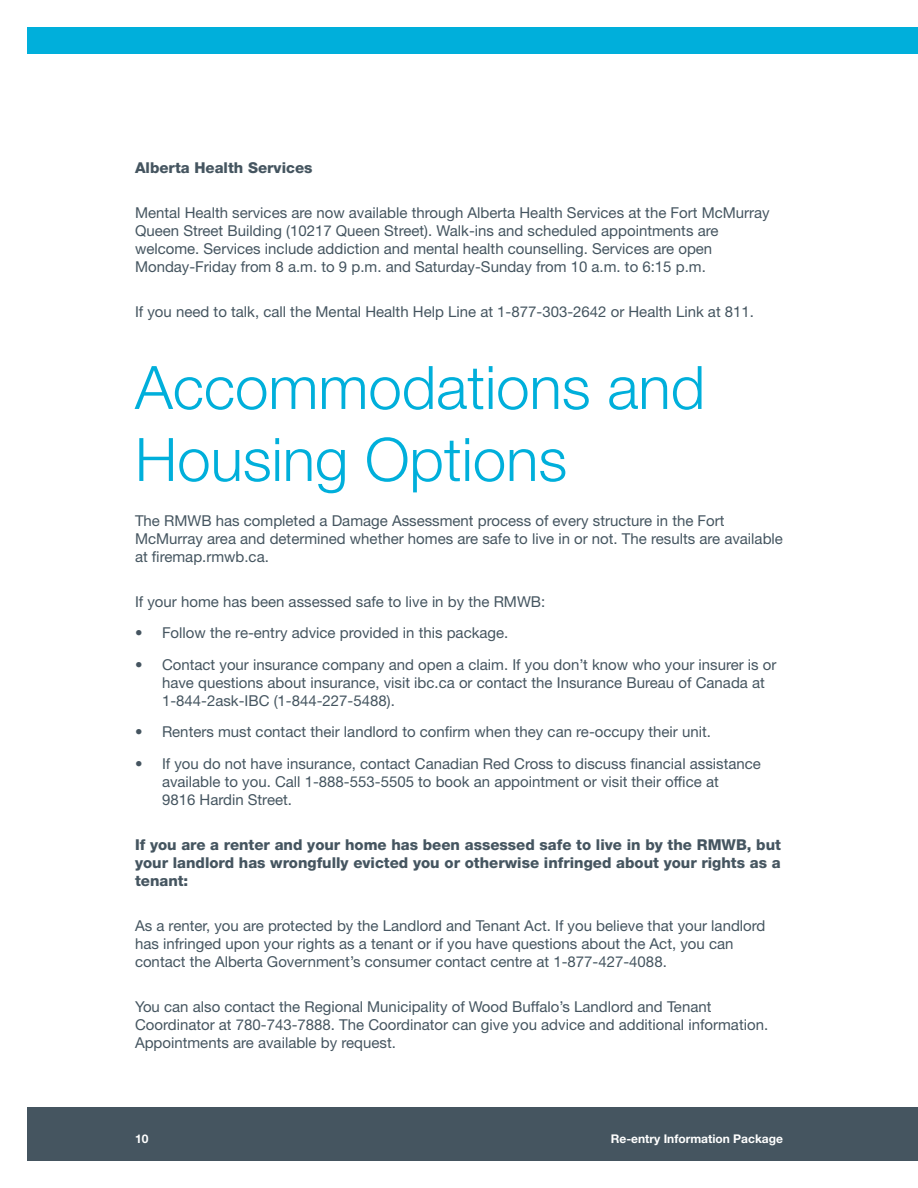
<style>
.page{position:relative;width:918px;height:1188px;background:#fff}
.page>*{position:absolute;margin:0;border:0;box-sizing:border-box;transform-origin:0 0}
.t1{font:300 60px/72px "Helvetica Neue LT Std";color:#00afdb}
.t2{font:15px/18px "Helvetica Neue LT Std";color:#455560}
.t3{font:800 15px/18px "Helvetica Neue LT Std";color:#455560;text-align:justify}
.t4{font:700 12px "Helvetica Neue LT Std";color:#fff}
</style>
<div class="page">
<div style="left:27px;top:1107px;width:891px;height:54px;background:#455560"></div>
<div style="left:27px;top:27px;width:891px;height:27px;background:#00afdb"></div>
<p class="t3" style="left:135px;top:158px;width:179px">Alberta Health Services</p>
<p class="t2" style="left:135px;top:203px;width:636px">Mental H ealth services are now available through Alberta H ealth Services at the Fort McMurray Queen Street Building (10217 Queen Street). Walk-ins and scheduled appointments are welcome. Services include addiction and mental health counselling. Services are open Monday-Friday from 8 a.m. to 9 p.m. and Saturday-Sunday from 10 a.m. to 6:15 p.m.</p>
<p class="t2" style="left:135px;top:302px;width:621px">If you need to talk, call the Mental Health Help Line at 1-877-303-2642 or Health Link at 811.</p>
<h1 class="t1" style="left:135px;top:350px;width:572px">Accommodations and<br>Housing Options</h1>
<p class="t2" style="left:135px;top:511px;width:649px">The RMWB has completed a Damage Assessment process of every structure in the Fort<br>McMurray area and determined whether homes are safe to live in or not. The results are available at firemap.rmwb.ca.</p>
<p class="t2" style="left:135px;top:592px;width:412px">If your home has been assessed safe to live in by the RMWB:</p>
<p class="t2" style="left:135px;top:624px;width:375px">• Follow the re-entry advice provided in this package.</p>
<p class="t2" style="left:162px;top:655px;width:616px;text-indent:-27px">• Contact your insurance company and open a claim. If you don’t know who your insurer is or have questions about insurance, visit ibc.ca or contact the I nsurance Bureau of Canada at<br>1-844-2ask-I BC (1-844-227-5488).</p>
<p class="t2" style="left:135px;top:723px;width:578px">• Renters must contact their landlord to confirm when they can re-occupy their unit.</p>
<p class="t2" style="left:162px;top:754px;width:600px;text-indent:-27px">• If you do not have insurance, contact Canadian Red Cross to discuss financial assistance available to you. Call 1-888-553-5505 to book an appointment or visit their office at<br>9816 Hardin Street.</p>
<p class="t3" style="left:135px;top:836px;width:648px">If you are a renter and your home has been assessed safe to live in by the RMWB, but your landlord has wrongfully evicted you or otherwise infringed about your rights as a tenant:</p>
<p class="t2" style="left:135px;top:916px;width:632px">As a renter, you are protected by the Landlord and Tenant Act. If you believe that your landlord has infringed upon your rights as a tenant or if you have questions about the Act, you can contact the Alberta Government’s consumer contact centre at 1-877-427-4088.</p>
<p class="t2" style="left:135px;top:997px;width:635px">You can also contact the Regional Municipality of Wood Buffalo’s Landlord and Tenant<br>Coordinator at 780-743-7888. The Coordinator can give you advice and additional information.<br>Appointments are available by request.</p>
<p class="t4" style="left:135px;top:1131px;width:15px">10</p>
<p class="t4" style="left:611px;top:1131px;width:174px">Re-entry Information Package</p>
</div>
